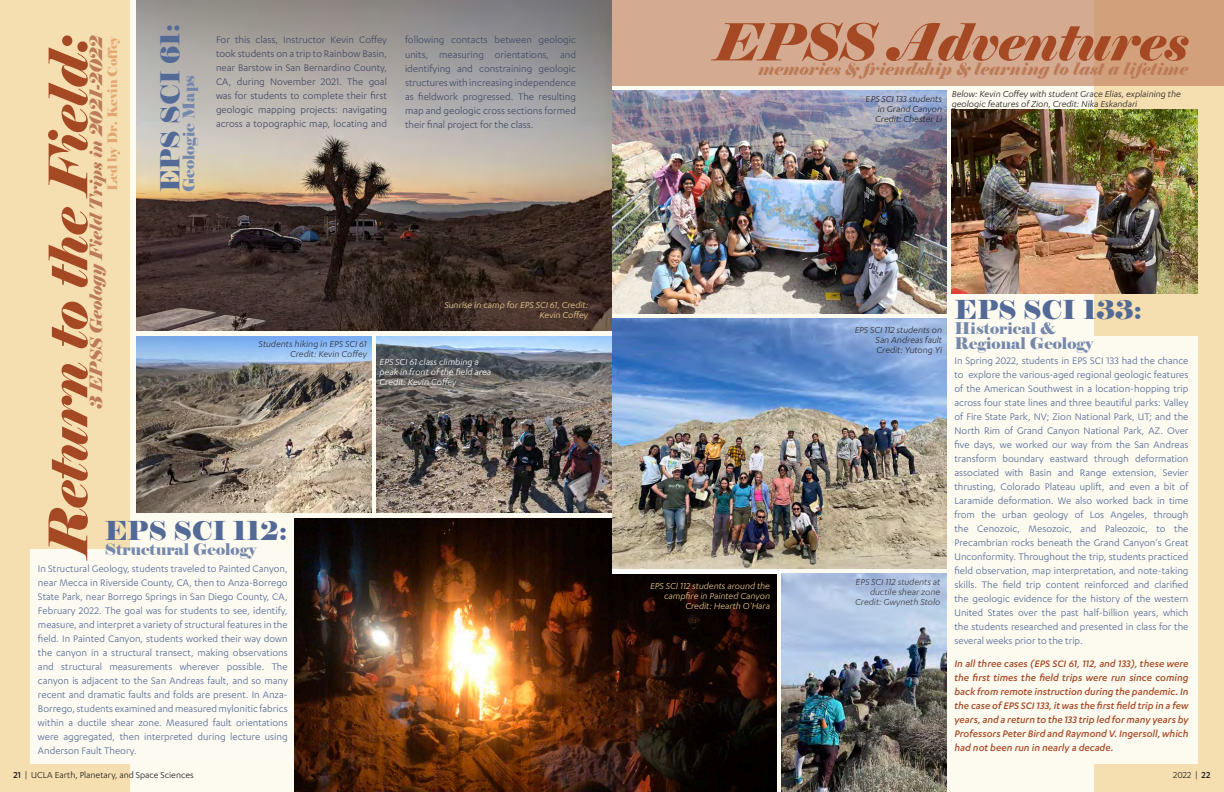
<style>
.page{position:relative;width:1224px;height:792px;background:#fdfaf0}
.page>*{position:absolute;margin:0;border:0;box-sizing:border-box;transform-origin:0 0}
.Article_Paragraph__K{font:italic 53px "Elephant";color:#a54924}
.Article_Paragraph__K-2{font:italic 51px "Elephant";color:#a54924}
.Article_Paragraph__K-3{font:26px "Elephant";color:#536a97}
.Article_Paragraph__K-4{font:italic 17px "Elephant";color:#bc7a56}
.Article_Paragraph__K-5{font:16px "Elephant";color:#7588ac}
.Article_Paragraph__K-6{font:13px "Elephant";color:#e3a773}
.Article_Paragraph__K-7{font:11px/14px "Karbon";color:#536a97;text-align:justify}
.Article_Paragraph__K-8{font:11px/14px "Karbon";color:#434a63;text-align:justify}
.Article_Paragraph__K-9{font:italic 500 11px/14px "Karbon";color:#a54924;text-align:justify}
.Article_Paragraph__K-10{font:italic 10px/10px "Karbon";color:#231f20;text-align:justify}
.Article_Paragraph__K-11{font:italic 10px/10px "Karbon";color:#f0d191;text-align:right}
.Article_Paragraph__K-12{font:italic 10px/10px "Karbon";color:#fff}
.t1{font:10px "Karbon";color:#231f20}
.s1{font-weight:500}
</style>
<div class="page">
<div style="left:0;top:0;width:130px;height:792px;background:#f5deaf"></div>
<div style="left:30px;top:549px;width:264px;height:215px;background:#fdfaf1"></div>
<div style="left:1094px;top:0;width:130px;height:792px;background:#f5deaf"></div>
<div style="left:946px;top:336px;width:252px;height:428px;background:#fdfaf0"></div>
<div style="left:612px;top:0;width:612px;height:85px;background:linear-gradient(to right,#d5ad97,#d3a482)"></div>
<img style="left:136px;top:0;width:476px;height:331px">
<img style="left:136px;top:336px;width:236px;height:177px">
<img style="left:377px;top:336px;width:235px;height:177px">
<img style="left:612px;top:90px;width:334px;height:223px">
<img style="left:294px;top:518px;width:483px;height:274px">
<div style="left:612px;top:563px;width:176px;height:11px;background:#fff"></div>
<img style="left:612px;top:318px;width:334px;height:251px">
<img style="left:782px;top:574px;width:164px;height:218px">
<img style="left:952px;top:109px;width:246px;height:184px">
<p class="Article_Paragraph__K-3" style="left:154px;top:192px;width:170px;rotate:-90deg">EPS SCI 61:</p>
<p class="Article_Paragraph__K-4" style="left:86px;top:409px;width:376px;rotate:-90deg">3 EPSS Geology Field Trips in 2021-2022</p>
<p class="Article_Paragraph__K-6" style="left:104px;top:191px;width:157px;rotate:-90deg">Led by Dr. Kevin Coffey</p>
<p class="Article_Paragraph__K" style="left:35px;top:558px;width:524px;rotate:-90deg">Return to the Field:</p>
<p class="Article_Paragraph__K-8" style="left:216px;top:33px;width:173px">For this class, Instructor Kevin Coffey took students on a trip to Rainbow Basin, near Barstow in San Bernardino County, CA, during November 2021. The goal was for students to complete their first geologic mapping projects: navigating across a topographic map, locating and</p>
<p class="Article_Paragraph__K-8" style="left:405px;top:33px;width:173px">following contacts between geologic units, measuring orientations, and identifying and constraining geologic structures with increasing independence as fieldwork progressed. The resulting map and geologic cross sections formed their final project for the class.</p>
<p class="Article_Paragraph__K-5" style="left:179px;top:192px;width:119px;rotate:-90deg">Geologic Maps</p>
<p class="Article_Paragraph__K-11" style="left:445px;top:300px;width:145px">Sunrise in camp for EPS SCI 61, Credit:<br>Kevin Coffey</p>
<p class="Article_Paragraph__K-10" style="left:259px;top:339px;width:110px;text-align:right">Students hiking in EPS SCI 61<br>Credit: Kevin Coffey</p>
<p class="Article_Paragraph__K-12" style="left:380px;top:357px;width:113px">EPS SCI 61 class climbing a peak in front of the field area</p>
<p class="Article_Paragraph__K-12" style="left:380px;top:377px;width:78px">Credit: Kevin Coffey</p>
<p class="Article_Paragraph__K-3" style="left:105px;top:515px;width:184px">EPS SCI 112:</p>
<p class="Article_Paragraph__K-5" style="left:105px;top:540px;width:153px">Structural Geology</p>
<p class="Article_Paragraph__K-7" style="left:38px;top:561px;width:251px">In Structural Geology, students traveled to Painted Canyon, near Mecca in Riverside County, CA, then to Anza-Borrego State Park, near Borrego Springs in San Diego County, CA, February 2022. The goal was for students to see, identify, measure, and interpret a variety of structural features in the field. In Painted Canyon, students worked their way down the canyon in a structural transect, making observations and structural measurements wherever possible. The canyon is adjacent to the San Andreas fault, and so many recent and dramatic faults and folds are present. In Anza-Borrego, students examined and measured mylonitic fabrics within a ductile shear zone. Measured fault orientations were aggregated, then interpreted during lecture using Anderson Fault Theory.</p>
<p class="Article_Paragraph__K-2" style="left:714px;top:10px;width:475px">EPSS Adventures</p>
<p class="Article_Paragraph__K-4" style="left:758px;top:59px;width:431px">memories &amp; friendship &amp; learning to last a lifetime</p>
<p class="Article_Paragraph__K-10" style="left:875px;top:94px;width:68px;text-indent:-9px">EPS SCI 133 students in Grand Canyon Credit: Chester Li</p>
<p class="Article_Paragraph__K-10" style="left:952px;top:88px;width:231px">Below: Kevin Coffey with student Grace Elias, explaining the geologic features of Zion, Credit: Nika Eskandari</p>
<p class="Article_Paragraph__K-10" style="left:876px;top:325px;width:68px;text-indent:-21px">EPS SCI 112 students on San Andreas fault Credit: Yutong Yi</p>
<p class="Article_Paragraph__K-11" style="left:650px;top:581px;width:121px">EPS SCI 112 students around the campfire in Painted Canyon<br>Credit: Hearth O'Hara</p>
<p class="Article_Paragraph__K-10" style="left:855px;top:576px;width:87px;text-align:right">EPS SCI 112 students at ductile shear zone<br>Credit: Gwyneth Stolo</p>
<p class="Article_Paragraph__K-3" style="left:954px;top:294px;width:189px">EPS SCI 133:</p>
<p class="Article_Paragraph__K-5" style="left:955px;top:318px;width:103px">Historical &amp;</p>
<p class="Article_Paragraph__K-5" style="left:955px;top:333px;width:140px">Regional Geology</p>
<p class="Article_Paragraph__K-7" style="left:954px;top:354px;width:236px">In Spring 2022, students in EPS SCI 133 had the chance to explore the various-aged regional geologic features of the American Southwest in a location-hopping trip across four state lines and three beautiful parks: Valley of Fire State Park, NV; Zion National Park, UT; and the North Rim of Grand Canyon National Park, AZ. Over five days, we worked our way from the San Andreas transform boundary eastward through deformation associated with Basin and Range extension, Sevier thrusting, Colorado Plateau uplift, and even a bit of Laramide deformation. We also worked back in time from the urban geology of Los Angeles, through the Cenozoic, Mesozoic, and Paleozoic, to the Precambrian rocks beneath the Grand Canyon's Great Unconformity. Throughout the trip, students practiced field observation, map interpretation, and note-taking skills. The field trip content reinforced and clarified the geologic evidence for the history of the western United States over the past half-billion years, which the students researched and presented in class for the several weeks prior to the trip.</p>
<p class="Article_Paragraph__K-9" style="left:954px;top:657px;width:236px">In all three cases (EPS SCI 61, 112, and 133), these were the first times the field trips were run since coming back from remote instruction during the pandemic. In the case of EPS SCI 133, it was the first field trip in a few years, and a return to the 133 trip led for many years by Professors Peter Bird and Raymond V. Ingersoll, which had not been run in nearly a decade.</p>
<p class="t1" style="left:14px;top:769px;width:182px"><span class="s1">21</span> | UCLA Earth, Planetary, and Space Sciences</p>
<p class="t1" style="left:1173px;top:769px;width:39px">2022 | <span class="s1">22</span></p>
</div>
